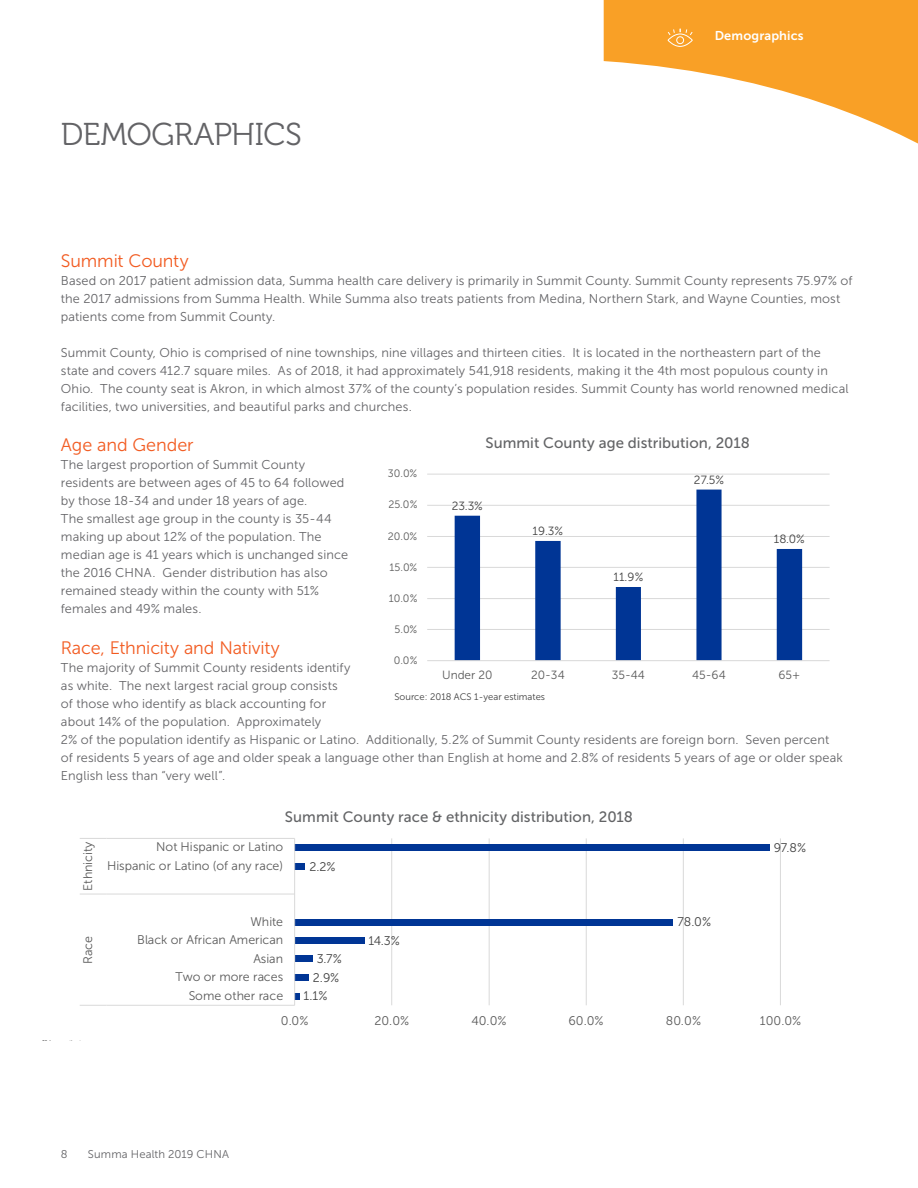
<style>
.page{position:relative;width:918px;height:1188px;background:#fff}
.page>*{position:absolute;margin:0;border:0;box-sizing:border-box;transform-origin:0 0}
.Quote_300_21_24{font:31.5px "Museo 300";letter-spacing:-.02em;color:#636366}
.Subheadline_300_12_1{font:18px "Museo Sans 300";letter-spacing:-.005em;color:#f25b21}
.t1{font:15px "Museo Sans 500";color:#636466}
.Body_copy_300_8_5_12{font:12.75px/18px "Museo Sans 300";letter-spacing:.01em;color:#636366}
.Body_copy_sub-head_7{font:12.75px "Museo Sans 700";letter-spacing:.01em;color:#fff}
.t2{font:12.45px "Museo Sans 300";color:#595959}
.t3{font:12.45px "Museo Sans 300";color:#404040}
.t4{font:11.85px "Museo Sans 300";color:#404040}
.t5{font:11.85px "Museo Sans 300";color:#595959}
.t6{font:11.25px "Museo Sans 300";letter-spacing:.015em;color:#636366}
.t7{font:10.65px "Museo Sans 300";color:#595959}
.t8{font:9.45px "Museo Sans 300";letter-spacing:.005em;color:#404040}
</style>
<div class="page">
<svg style="left:604px;top:0;width:314px;height:144px;fill:#f9a026"></svg>
<div style="left:663px;top:20px;width:35px;height:35px;background:#f9a026;border-radius:50%"></div>
<svg style="left:667px;top:28px;width:26px;height:19px"></svg>
<div style="left:676px;top:36px;width:8px;height:8px;border:1px solid #fff;border-radius:50%"></div>
<hr style="left:427px;top:629px;width:403px;height:1px;background:#d9d9d9">
<hr style="left:427px;top:598px;width:403px;height:1px;background:#d9d9d9">
<hr style="left:427px;top:567px;width:403px;height:1px;background:#d9d9d9">
<hr style="left:427px;top:536px;width:403px;height:1px;background:#d9d9d9">
<hr style="left:427px;top:505px;width:403px;height:1px;background:#d9d9d9">
<hr style="left:427px;top:474px;width:403px;height:1px;background:#d9d9d9">
<svg style="left:455px;top:490px;width:347px;height:170px"></svg>
<hr style="left:427px;top:660px;width:403px;height:1px;background:#d9d9d9">
<hr style="left:391px;top:838px;width:1px;height:167px;background:#d9d9d9">
<hr style="left:489px;top:838px;width:1px;height:167px;background:#d9d9d9">
<hr style="left:586px;top:838px;width:1px;height:167px;background:#d9d9d9">
<hr style="left:683px;top:838px;width:1px;height:167px;background:#d9d9d9">
<hr style="left:780px;top:838px;width:1px;height:167px;background:#d9d9d9">
<hr style="left:878px;top:838px;width:1px;height:167px;background:#d9d9d9">
<svg style="left:295px;top:993px;width:5px;height:6px"></svg>
<div style="left:295px;top:974px;width:14px;height:7px;background:#003595"></div>
<div style="left:295px;top:956px;width:18px;height:6px;background:#003595"></div>
<div style="left:295px;top:937px;width:69px;height:7px;background:#003595"></div>
<div style="left:295px;top:919px;width:378px;height:6px;background:#003595"></div>
<div style="left:295px;top:863px;width:10px;height:6px;background:#003595"></div>
<div style="left:295px;top:844px;width:475px;height:7px;background:#003595"></div>
<hr style="left:294px;top:838px;width:1px;height:167px;background:#d9d9d9">
<hr style="left:107px;top:1005px;width:188px;height:1px;background:#d9d9d9">
<hr style="left:107px;top:894px;width:188px;height:1px;background:#d9d9d9">
<hr style="left:107px;top:838px;width:188px;height:1px;background:#d9d9d9">
<svg style="left:80px;top:1005px;width:27px;height:1px"></svg>
<svg style="left:80px;top:894px;width:27px;height:1px"></svg>
<svg style="left:80px;top:838px;width:27px;height:1px"></svg>
<p class="Quote_300_21_24" style="left:61px;top:118px;width:242px">DEMOGRAPHICS</p>
<p class="Body_copy_sub-head_7" style="left:715px;top:28px;width:91px">Demographics</p>
<p class="Subheadline_300_12_1" style="left:61px;top:251px;width:129px">Summit County</p>
<p class="Body_copy_300_8_5_12" style="left:61px;top:271px;width:793px">Based on 2017 patient admission data, Summa health care delivery is primarily in Summit County. Summit County represents 75.97% of the 2017 admissions from Summa Health. While Summa also treats patients from Medina, Northern Stark, and Wayne Counties, most patients come from Summit County.</p>
<p class="Body_copy_300_8_5_12" style="left:61px;top:343px;width:789px">Summit County, Ohio is comprised of nine townships, nine villages and thirteen cities. It is located in the northeastern part of the state and covers 412.7 square miles. As of 2018, it had approximately 541,918 residents, making it the 4th most populous county in Ohio. The county seat is Akron, in which almost 37% of the county’s population resides. Summit County has world renowned medical facilities, two universities, and beautiful parks and churches.</p>
<p class="Subheadline_300_12_1" style="left:61px;top:435px;width:134px">Age and Gender</p>
<p class="Body_copy_300_8_5_12" style="left:61px;top:456px;width:289px">The largest proportion of Summit County residents are between ages of 45 to 64 followed by those 18-34 and under 18 years of age.<br>The smallest age group in the county is 35-44 making up about 12% of the population. The median age is 41 years which is unchanged since the 2016 CHNA. Gender distribution has also remained steady within the county with 51% females and 49% males.</p>
<p class="Subheadline_300_12_1" style="left:61px;top:638px;width:220px">Race, Ethnicity and Nativity</p>
<p class="Body_copy_300_8_5_12" style="left:61px;top:658px;width:783px">The majority of Summit County residents identify<br>as white. The next largest racial group consists<br>of those who identify as black accounting for<br>about 14% of the population. Approximately<br>2% of the population identify as Hispanic or Latino. Additionally, 5.2% of Summit County residents are foreign born. Seven percent of residents 5 years of age and older speak a language other than English at home and 2.8% of residents 5 years of age or older speak English less than “very well”.</p>
<p class="t1" style="left:485px;top:435px;width:266px">Summit County age distribution, 2018</p>
<p class="t7" style="left:388px;top:468px;width:31px">30.0%</p>
<p class="t4" style="left:694px;top:473px;width:32px">27.5%</p>
<p class="t7" style="left:388px;top:499px;width:31px">25.0%</p>
<p class="t4" style="left:452px;top:500px;width:33px">23.3%</p>
<p class="t4" style="left:533px;top:525px;width:32px">19.3%</p>
<p class="t7" style="left:388px;top:530px;width:31px">20.0%</p>
<p class="t4" style="left:774px;top:533px;width:33px">18.0%</p>
<p class="t7" style="left:390px;top:561px;width:29px">15.0%</p>
<p class="t4" style="left:613px;top:571px;width:31px">11.9%</p>
<p class="t7" style="left:389px;top:592px;width:30px">10.0%</p>
<p class="t7" style="left:394px;top:623px;width:24px">5.0%</p>
<p class="t7" style="left:394px;top:654px;width:25px">0.0%</p>
<p class="t5" style="left:442px;top:669px;width:52px">Under 20</p>
<p class="t5" style="left:531px;top:669px;width:35px">20-34</p>
<p class="t5" style="left:612px;top:669px;width:35px">35-44</p>
<p class="t5" style="left:692px;top:669px;width:35px">45-64</p>
<p class="t5" style="left:779px;top:669px;width:23px">65+</p>
<p class="t8" style="left:395px;top:691px;width:152px">Source: 2018 ACS 1-year estimates</p>
<p class="t2" style="left:81px;top:891px;width:51px;rotate:-90deg">Ethnicity</p>
<p class="t2" style="left:81px;top:964px;width:30px;rotate:-90deg">Race</p>
<p class="t1" style="left:285px;top:808px;width:350px">Summit County race &amp; ethnicity distribution, 2018</p>
<p class="t2" style="left:156px;top:840px;width:129px">Not Hispanic or Latino</p>
<p class="t2" style="left:107px;top:859px;width:177px">Hispanic or Latino (of any race)</p>
<p class="t3" style="left:310px;top:860px;width:28px">2.2%</p>
<p class="t2" style="left:250px;top:915px;width:34px">White</p>
<p class="t2" style="left:137px;top:933px;width:148px">Black or African American</p>
<p class="t3" style="left:368px;top:934px;width:33px">14.3%</p>
<p class="t2" style="left:253px;top:952px;width:31px">Asian</p>
<p class="t3" style="left:317px;top:952px;width:26px">3.7%</p>
<p class="t2" style="left:175px;top:970px;width:109px">Two or more races</p>
<p class="t3" style="left:313px;top:971px;width:28px">2.9%</p>
<p class="t2" style="left:189px;top:989px;width:96px">Some other race</p>
<p class="t3" style="left:304px;top:989px;width:25px">1.1%</p>
<p class="t3" style="left:677px;top:915px;width:35px">78.0%</p>
<p class="t3" style="left:774px;top:841px;width:34px">97.8%</p>
<p class="t2" style="left:281px;top:1014px;width:29px">0.0%</p>
<p class="t2" style="left:374px;top:1014px;width:36px">20.0%</p>
<p class="t2" style="left:471px;top:1014px;width:36px">40.0%</p>
<p class="t2" style="left:569px;top:1014px;width:36px">60.0%</p>
<p class="t2" style="left:666px;top:1014px;width:37px">80.0%</p>
<p class="t2" style="left:760px;top:1014px;width:43px">100.0%</p>
<p class="t6" style="left:61px;top:1148px;width:8px">8</p>
<p class="t6" style="left:88px;top:1148px;width:143px">Summa Health 2019 CHNA</p>
</div>
